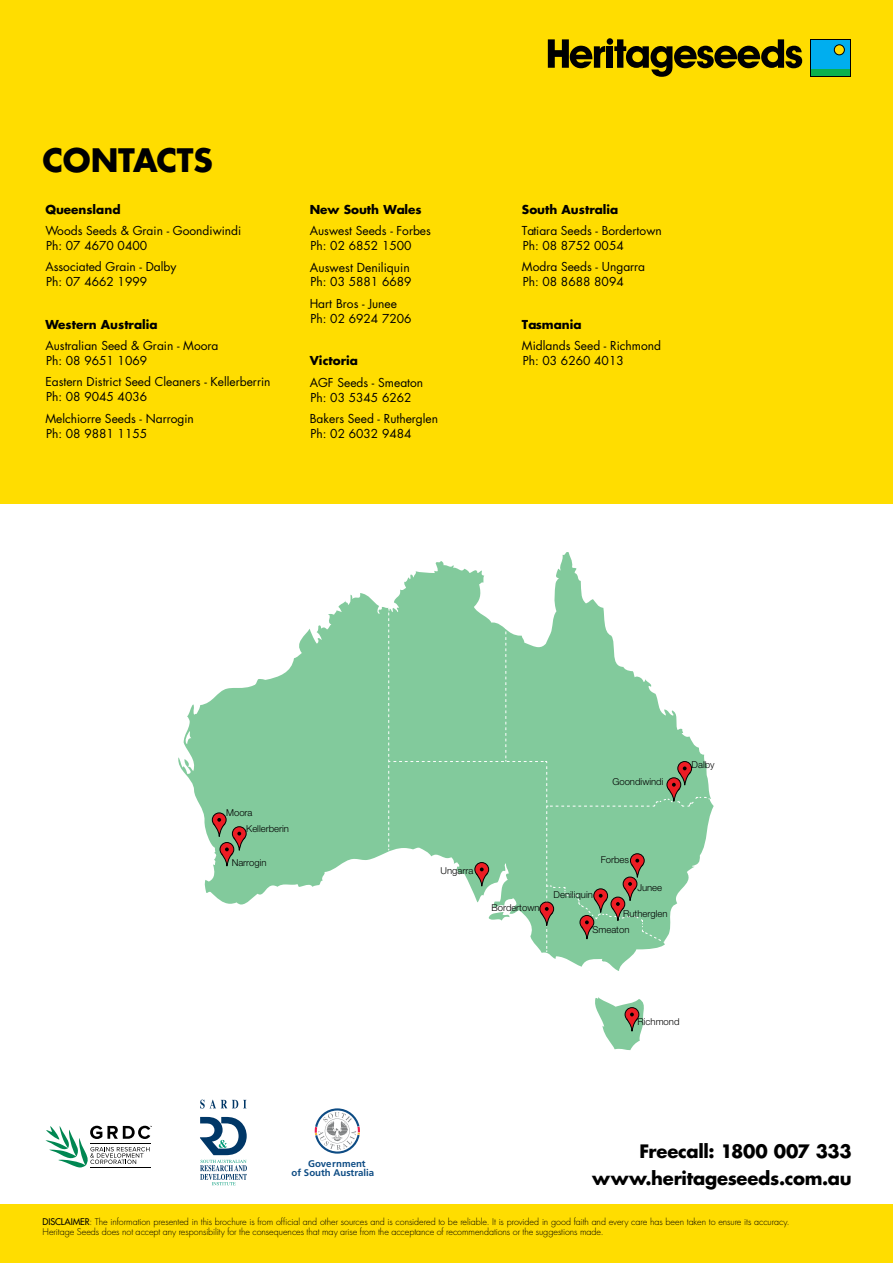
<style>
.page{position:relative;width:893px;height:1263px;background:#fff}
.page>*{position:absolute;margin:0;border:0;box-sizing:border-box;transform-origin:0 0}
.t1{font:700 31.5px "Futura Std";letter-spacing:-.015em;color:#000}
.t2{font:700 18px/27px "Futura Std";letter-spacing:-.015em;color:#000;text-align:right}
.t3{font:12.15px "Futura Std";color:#000}
.t4{font:12px/15px "Futura Std";color:#000}
.t5{font:700 12px "Futura Std";color:#000}
.t6{font:700 9.6px/9.6px "Frutiger LT Std";color:#0e4c84}
.t7{font:300 9.45px "Helvetica Neue LT Std";color:#000}
.t8{font:300 9px/10.5px "Futura Std";letter-spacing:-.005em;color:#000}
.s1{font-weight:500}
</style>
<div class="page">
<div style="left:0;top:0;width:893px;height:504px;background:#fd0"></div>
<svg style="left:548px;top:39px;width:57px;height:29px"></svg>
<div style="left:607px;top:46px;width:6px;height:22px;background:#000"></div>
<svg style="left:614px;top:39px;width:188px;height:38px"></svg>
<svg style="left:810px;top:39px;width:40px;height:38px"></svg>
<div style="left:811px;top:69px;width:38px;height:7px;background:#0bb14e"></div>
<div style="left:811px;top:40px;width:38px;height:29px;background:#00aeef"></div>
<svg style="left:834px;top:44px;width:11px;height:11px"></svg>
<div style="left:835px;top:45px;width:9px;height:9px;background:#fd0;border-radius:50%"></div>
<div style="left:607px;top:38px;width:6px;height:7px;background:#000;border-radius:50%"></div>
<svg style="left:178px;top:552px;width:456px;height:419px"></svg>
<svg style="left:212px;top:813px;width:34px;height:53px;background:#908c71"></svg>
<svg style="left:388px;top:608px;width:326px;height:345px"></svg>
<svg style="left:595px;top:997px;width:49px;height:53px"></svg>
<svg style="left:200px;top:1117px;width:47px;height:68px"></svg>
<svg style="left:200px;top:1099px;width:46px;height:9px"></svg>
<svg style="left:315px;top:1108px;width:45px;height:45px"></svg>
<div style="left:0;top:1204px;width:893px;height:59px;background:#fd0"></div>
<svg style="left:45px;top:1126px;width:107px;height:42px"></svg>
<h1 class="t1" style="left:43px;top:139px;width:172px">CONTACTS</h1>
<p class="t5" style="left:45px;top:201px;width:77px">Queensland</p>
<p class="t4" style="left:45px;top:223px;width:197px">Woods Seeds &amp; Grain - Goondiwindi<br>Ph: 07 4670 0400</p>
<p class="t4" style="left:45px;top:259px;width:133px">Associated Grain - Dalby<br>Ph: 07 4662 1999</p>
<p class="t5" style="left:45px;top:316px;width:114px">Western Australia</p>
<p class="t4" style="left:45px;top:338px;width:175px">Australian Seed &amp; Grain - Moora<br>Ph: 08 9651 1069</p>
<p class="t4" style="left:45px;top:375px;width:227px">Eastern District Seed Cleaners - Kellerberrin<br>Ph: 08 9045 4036</p>
<p class="t4" style="left:45px;top:411px;width:150px">Melchiorre Seeds - Narrogin<br>Ph: 08 9881 1155</p>
<p class="t5" style="left:310px;top:201px;width:113px">New South Wales</p>
<p class="t4" style="left:310px;top:223px;width:123px">Auswest Seeds - Forbes<br>Ph: 02 6852 1500</p>
<p class="t4" style="left:310px;top:271px;width:103px;line-height:21.5px">Ph: 03 5881 6689<br>Hart Bros - Junee</p>
<p class="t4" style="left:310px;top:311px;width:103px">Ph: 02 6924 7206</p>
<p class="t5" style="left:310px;top:353px;width:50px">Victoria</p>
<p class="t4" style="left:310px;top:375px;width:115px">AGF Seeds - Smeaton<br>Ph: 03 5345 6262</p>
<p class="t4" style="left:310px;top:411px;width:130px">Bakers Seed - Rutherglen<br>Ph: 02 6032 9484</p>
<p class="t3" style="left:310px;top:260px;width:101px">Auswest Deniliquin</p>
<p class="t5" style="left:522px;top:201px;width:98px">South Australia</p>
<p class="t4" style="left:522px;top:223px;width:141px">Tatiara Seeds - Bordertown<br>Ph: 08 8752 0054</p>
<p class="t4" style="left:522px;top:260px;width:125px">Modra Seeds - Ungarra<br>Ph: 08 8688 8094</p>
<p class="t5" style="left:522px;top:317px;width:61px">Tasmania</p>
<p class="t4" style="left:522px;top:339px;width:141px">Midlands Seed - Richmond<br>Ph: 03 6260 4013</p>
<p class="t7" style="left:226px;top:807px;width:28px">Moora</p>
<p class="t7" style="left:246px;top:822px;width:44px">Kellerberin</p>
<p class="t7" style="left:232px;top:857px;width:36px">Narrogin</p>
<p class="t7" style="left:612px;top:775px;width:53px">Goondiwindi</p>
<p class="t7" style="left:692px;top:759px;width:25px">Dalby</p>
<p class="t7" style="left:440px;top:864px;width:34px">Ungarra</p>
<p class="t7" style="left:491px;top:902px;width:50px">Bordertown</p>
<p class="t7" style="left:554px;top:888px;width:41px">Deniliquin</p>
<p class="t7" style="left:601px;top:853px;width:30px">Forbes</p>
<p class="t7" style="left:637px;top:882px;width:26px">Junee</p>
<p class="t7" style="left:623px;top:908px;width:46px">Rutherglen</p>
<p class="t7" style="left:592px;top:924px;width:39px">Smeaton</p>
<p class="t7" style="left:637px;top:1016px;width:43px">Richmond</p>
<h2 class="t2" style="left:592px;top:1138px;width:261px">Freecall: 1800 007 333 www.heritageseeds.com.au</h2>
<p class="t8" style="left:43px;top:1216px;width:749px"><span class="s1">DISCLAIMER</span>: The information presented in this brochure is from official and other sources and is considered to be reliable. It is provided in good faith and every care has been taken to ensure its accuracy.<br>Heritage Seeds does not accept any responsibility for the consequences that may arise from the acceptance of recommendations or the suggestions made.</p>
<p class="t6" style="left:292px;top:1159px;width:84px;text-indent:16px">Government of South Australia</p>
</div>
